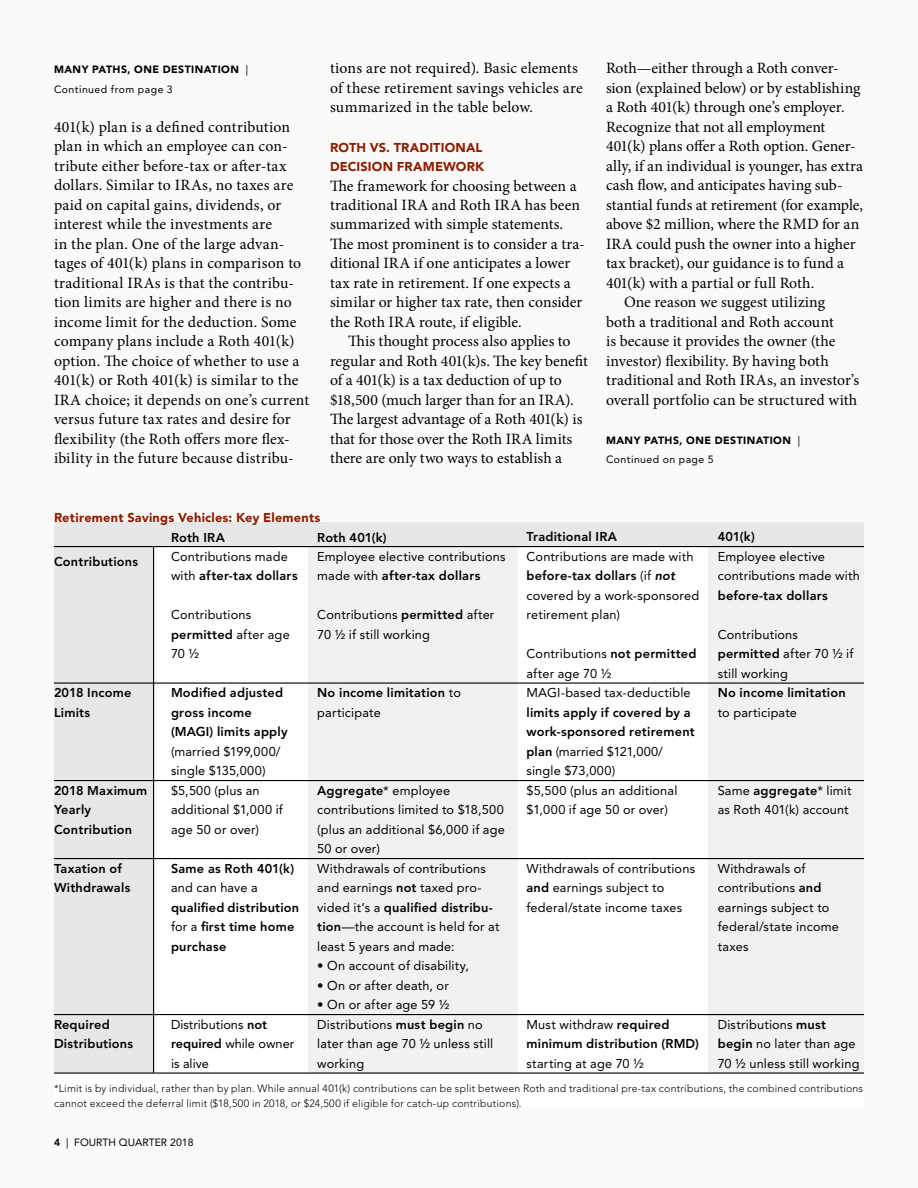
<style>
.page{position:relative;width:918px;height:1188px;background:#fcfaf8}
.page>*{position:absolute;margin:0;border:0;box-sizing:border-box;transform-origin:0 0}
.t1{font:15.75px/19.5px "Minion Pro";letter-spacing:.005em;color:#000}
.t2{font:12.75px/19.5px "Avenir LT Std";letter-spacing:.015em;color:#000}
.t3{font:800 12.75px/19.5px "Avenir LT Std";letter-spacing:.015em;color:#000}
.t4{font:900 12.75px/19.5px "Avenir LT Std";letter-spacing:.015em;color:#8a1f03}
.t5{font:300 10.5px/15px "Avenir LT Std";letter-spacing:.02em;color:#000}
.t6{font:900 10.5px/19.5px "Avenir LT Std";letter-spacing:.045em;color:#000}
.t7{font:10.5px "Avenir LT Std";color:#000}
.s1{font-weight:400}
.s2{font-weight:800}
.s3{font-weight:800;font-style:italic}
</style>
<div class="page">
<div style="left:54px;top:522px;width:810px;height:585px;background:#fff"></div>
<div style="left:308px;top:546px;width:210px;height:527px;background:#f1f1f2"></div>
<div style="left:54px;top:546px;width:99px;height:527px;background:#e6e7e8"></div>
<div style="left:54px;top:522px;width:810px;height:24px;background:#e6e7e8"></div>
<div style="left:709px;top:546px;width:155px;height:527px;background:#f1f1f2"></div>
<hr style="left:54px;top:546px;width:810px;height:1px;background:#000">
<hr style="left:54px;top:682px;width:810px;height:2px;background:#000">
<hr style="left:54px;top:780px;width:810px;height:1px;background:#000">
<hr style="left:54px;top:858px;width:810px;height:1px;background:#000">
<hr style="left:54px;top:1014px;width:810px;height:1px;background:#000">
<hr style="left:54px;top:1072px;width:810px;height:2px;background:#000">
<hr style="left:153px;top:546px;width:1px;height:527px;background:#000">
<p class="t6" style="left:54px;top:60px;width:196px">MANY PATHS, ONE DESTINATION <span class="s1">|<br>Continued from page 3</span></p>
<p class="t1" style="left:54px;top:117px;width:257px">401(k) plan is a defined contribution plan in which an employee can con&shy;tribute either before-tax or after-tax dollars. Similar to IRAs, no taxes are paid on capital gains, dividends, or interest while the investments are<br>in the plan. One of the large advan&shy;tages of 401(k) plans in comparison to traditional IRAs is that the contribu&shy;tion limits are higher and there is no income limit for the deduction. Some company plans include a Roth 401(k) option. The choice of whether to use a 401(k) or Roth 401(k) is similar to the IRA choice; it depends on one’s current versus future tax rates and desire for flexibility (the Roth offers more flex&shy;ibility in the future because distribu-</p>
<p class="t1" style="left:330px;top:59px;width:254px">tions are not required). Basic elements of these retirement savings vehicles are summarized in the table below.</p>
<p class="t4" style="left:330px;top:137px;width:156px">ROTH VS. TRADITIONAL<br>DECISION FRAMEWORK</p>
<p class="t1" style="left:330px;top:176px;width:256px">The framework for choosing between a traditional IRA and Roth IRA has been summarized with simple statements.<br>The most prominent is to consider a tra&shy;ditional IRA if one anticipates a lower tax rate in retirement. If one expects a similar or higher tax rate, then consider the Roth IRA route, if eligible.</p>
<p class="t1" style="left:330px;top:332px;width:260px;text-indent:18px">This thought process also applies to regular and Roth 401(k)s. The key benefit of a 401(k) is a tax deduction of up to $18,500 (much larger than for an IRA).<br>The largest advantage of a Roth 401(k) is that for those over the Roth IRA limits there are only two ways to establish a</p>
<p class="t1" style="left:606px;top:59px;width:234px">Roth—either through a Roth conver-</p>
<p class="t1" style="left:606px;top:78px;width:256px">sion (explained below) or by establishing</p>
<p class="t1" style="left:606px;top:98px;width:240px">a Roth 401(k) through one’s employer.</p>
<p class="t1" style="left:606px;top:117px;width:221px">Recognize that not all employment</p>
<p class="t1" style="left:606px;top:137px;width:251px">401(k) plans offer a Roth option. Gener-</p>
<p class="t1" style="left:606px;top:156px;width:259px">ally, if an individual is younger, has extra</p>
<p class="t1" style="left:606px;top:176px;width:238px">cash flow, and anticipates having sub-</p>
<p class="t1" style="left:606px;top:195px;width:259px">stantial funds at retirement (for example,</p>
<p class="t1" style="left:606px;top:215px;width:255px">above $2 million, where the RMD for an</p>
<p class="t1" style="left:606px;top:234px;width:251px">IRA could push the owner into a higher</p>
<p class="t1" style="left:606px;top:254px;width:240px">tax bracket), our guidance is to fund a</p>
<p class="t1" style="left:606px;top:273px;width:210px">401(k) with a partial or full Roth.</p>
<p class="t1" style="left:624px;top:293px;width:203px">One reason we suggest utilizing</p>
<p class="t1" style="left:606px;top:312px;width:229px">both a traditional and Roth account</p>
<p class="t1" style="left:606px;top:332px;width:231px">is because it provides the owner (the</p>
<p class="t1" style="left:606px;top:351px;width:224px">investor) flexibility. By having both</p>
<p class="t1" style="left:606px;top:371px;width:255px">traditional and Roth IRAs, an investor’s</p>
<p class="t1" style="left:606px;top:390px;width:253px">overall portfolio can be structured with</p>
<p class="t6" style="left:606px;top:431px;width:196px">MANY PATHS, ONE DESTINATION <span class="s1">|<br>Continued on page 5</span></p>
<p class="t4" style="left:54px;top:508px;width:268px">Retirement Savings Vehicles: Key Elements</p>
<p class="t3" style="left:317px;top:527px;width:71px">Roth 401(k)</p>
<p class="t2" style="left:317px;top:547px;width:190px">Employee elective contributions made with <span class="s2">after-tax dollars</span></p>
<p class="t2" style="left:317px;top:605px;width:179px">Contributions <span class="s2">permitted</span> after<br>70 ½ if still working</p>
<p class="t3" style="left:171px;top:527px;width:55px">Roth IRA</p>
<p class="t2" style="left:171px;top:547px;width:128px">Contributions made with <span class="s2">after-tax dollars</span></p>
<p class="t2" style="left:171px;top:605px;width:120px">Contributions <span class="s2">permitted</span> after age<br>70 ½</p>
<p class="t3" style="left:171px;top:683px;width:118px">Modified adjusted gross income (MAGI) limits apply</p>
<p class="t2" style="left:171px;top:742px;width:113px">(married $199,000/ single $135,000) $5,500 (plus an additional $1,000 if age 50 or over)</p>
<p class="t3" style="left:171px;top:859px;width:125px">Same as Roth 401(k)</p>
<p class="t2" style="left:171px;top:878px;width:88px">and can have a</p>
<p class="t3" style="left:171px;top:898px;width:130px">qualified distribution <span class="s1">for a</span> first time home purchase</p>
<p class="t3" style="left:54px;top:552px;width:86px">Contributions</p>
<p class="t3" style="left:317px;top:683px;width:145px">No income limitation <span class="s1">to participate</span></p>
<p class="t3" style="left:54px;top:683px;width:79px">2018 Income<br>Limits</p>
<p class="t2" style="left:317px;top:781px;width:189px"><span class="s2">Aggregate</span>* employee contributions limited to $18,500 (plus an additional $6,000 if age<br>50 or over)<br>Withdrawals of contributions and earnings <span class="s2">not</span> taxed pro&shy;vided it’s a <span class="s2">qualified distribu&shy;tion</span>—the account is held for at least 5 years and made:</p>
<p class="t2" style="left:317px;top:956px;width:153px">• On account of disability,</p>
<p class="t2" style="left:317px;top:976px;width:133px">• On or after death, or</p>
<p class="t2" style="left:317px;top:995px;width:178px">• On or after age 59 ½<br>Distributions <span class="s2">must begin</span> no later than age 70 ½ unless still working</p>
<p class="t3" style="left:54px;top:781px;width:95px">2018 Maximum<br>Yearly<br>Contribution</p>
<p class="t3" style="left:54px;top:859px;width:78px">Taxation of<br>Withdrawals</p>
<p class="t2" style="left:171px;top:1015px;width:125px">Distributions <span class="s2">not required</span> while owner is alive</p>
<p class="t3" style="left:54px;top:1015px;width:81px">Required<br>Distributions</p>
<p class="t3" style="left:527px;top:527px;width:92px">Traditional IRA</p>
<p class="t2" style="left:527px;top:547px;width:174px">Contributions are made with <span class="s2">before-tax dollars</span> (if <span class="s3">not </span>covered by a work-sponsored retirement plan)</p>
<p class="t2" style="left:527px;top:644px;width:172px">Contributions <span class="s2">not permitted </span>after age 70 ½<br>MAGI-based tax-deductible</p>
<p class="t2" style="left:527px;top:703px;width:170px"><span class="s2">limits apply if covered by a work-sponsored retirement plan</span> (married $121,000/ single $73,000)<br>$5,500 (plus an additional $1,000 if age 50 or over)</p>
<p class="t2" style="left:527px;top:859px;width:170px">Withdrawals of contributions <span class="s2">and</span> earnings subject to federal/state income taxes</p>
<p class="t3" style="left:718px;top:527px;width:39px">401(k)</p>
<p class="t2" style="left:718px;top:547px;width:144px">Employee elective contributions made with</p>
<p class="t3" style="left:718px;top:586px;width:112px">before-tax dollars</p>
<p class="t2" style="left:718px;top:625px;width:137px">Contributions <span class="s2">permitted</span> after 70 ½ if still working</p>
<p class="t3" style="left:718px;top:683px;width:129px">No income limitation</p>
<p class="t2" style="left:718px;top:703px;width:81px">to participate</p>
<p class="t2" style="left:718px;top:781px;width:135px">Same <span class="s2">aggregate</span>* limit as Roth 401(k) account</p>
<p class="t2" style="left:718px;top:859px;width:123px">Withdrawals of contributions <span class="s2">and </span>earnings subject to federal/state income taxes</p>
<p class="t3" style="left:527px;top:1015px;width:174px"><span class="s1">Must withdraw</span> required minimum distribution (RMD)</p>
<p class="t2" style="left:527px;top:1054px;width:119px">starting at age 70 ½</p>
<p class="t2" style="left:718px;top:1015px;width:143px">Distributions <span class="s2">must begin</span> no later than age<br>70 ½ unless still working</p>
<p class="t5" style="left:54px;top:1081px;width:811px">*Limit is by individual, rather than by plan. While annual 401(k) contributions can be split between Roth and traditional pre-tax contributions, the combined contributions cannot exceed the deferral limit ($18,500 in 2018, or $24,500 if eligible for catch-up contributions).</p>
<p class="t7" style="left:54px;top:1136px;width:141px"><span class="s2">4</span> | FOURTH QUARTER 2018</p>
</div>
